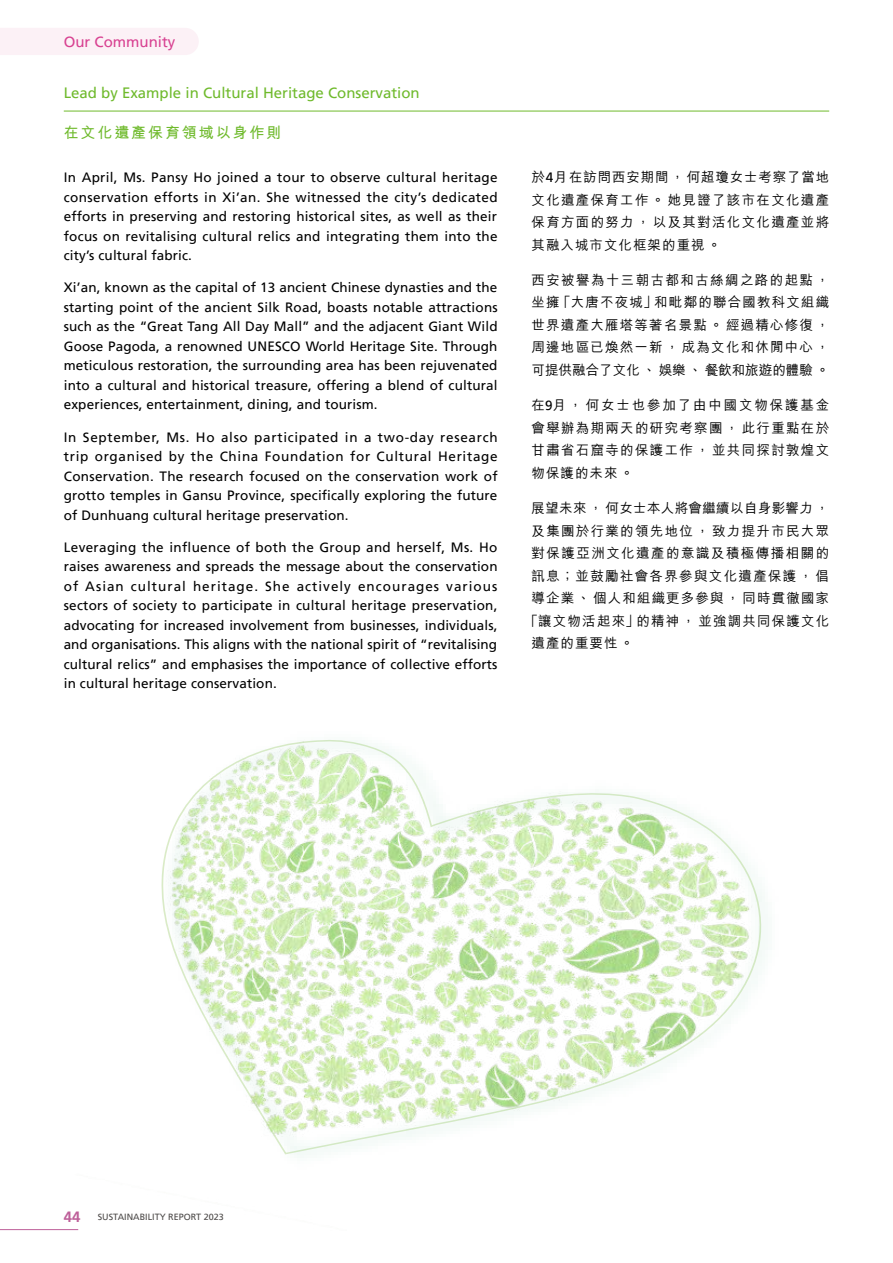
<style>
.page{position:relative;width:893px;height:1263px;background:#fff}
.page>*{position:absolute;margin:0;border:0;box-sizing:border-box;transform-origin:0 0}
.t1{font:15px "Frutiger LT";color:#6fba2c}
.t2{font:15px "M Hei Bold HKSCS";letter-spacing:.125em;color:#6fba2c}
.t3{font:15px "Frutiger LT";color:#d84191}
.t4{font:13.5px/19.5px "Frutiger LT";letter-spacing:.01em;color:#000;text-align:justify}
.t5{font:13.5px/22.5px "M Hei Medium HKSCS";letter-spacing:.095em;color:#000;text-align:justify}
.t6{font:13.5px "M Hei Medium HKSCS";letter-spacing:.025em;color:#000}
.t7{font:9px "Frutiger LT";color:#4c4948}
.s1{font-family:"Frutiger LT"}
.s2{font-family:"Frutiger LT Std";font-weight:700;font-size:15px;color:#be609a}
</style>
<div class="page">
<div style="left:0;top:28px;width:199px;height:27px;background:#fcf1f6"></div>
<hr style="left:0;top:1229px;width:78px;height:1px;background:#be609a">
<hr style="left:64px;top:111px;width:765px;height:1px;background:#6fba2c">
<img style="left:64px;top:740px;width:701px;height:490px">
<p class="t3" style="left:64px;top:33px;width:113px">Our Community</p>
<p class="t1" style="left:64px;top:84px;width:357px">Lead by Example in Cultural Heritage Conservation</p>
<p class="t2" style="left:64px;top:122px;width:219px">在文化遺產保育領域以身作則</p>
<p class="t4" style="left:64px;top:168px;width:435px">In April, Ms. Pansy Ho joined a tour to observe cultural heritage conservation efforts in Xi’an. She witnessed the city’s dedicated efforts in preserving and restoring historical sites, as well as their focus on revitalising cultural relics and integrating them into the city’s cultural fabric.</p>
<p class="t4" style="left:64px;top:278px;width:435px">Xi’an, known as the capital of 13 ancient Chinese dynasties and the starting point of the ancient Silk Road, boasts notable attractions such as the “Great Tang All Day Mall” and the adjacent Giant Wild Goose Pagoda, a renowned UNESCO World Heritage Site. Through meticulous restoration, the surrounding area has been rejuvenated into a cultural and historical treasure, offering a blend of cultural experiences, entertainment, dining, and tourism.</p>
<p class="t4" style="left:64px;top:427px;width:435px">In September, Ms. Ho also participated in a two-day research trip organised by the China Foundation for Cultural Heritage Conservation. The research focused on the conservation work of grotto temples in Gansu Province, specifically exploring the future of Dunhuang cultural heritage preservation.</p>
<p class="t4" style="left:64px;top:537px;width:435px">Leveraging the influence of both the Group and herself, Ms. Ho raises awareness and spreads the message about the conservation of Asian cultural heritage. She actively encourages various sectors of society to participate in cultural heritage preservation, advocating for increased involvement from businesses, individuals, and organisations. This aligns with the national spirit of “revitalising cultural relics” and emphasises the importance of collective efforts in cultural heritage conservation.</p>
<p class="t5" style="left:531px;top:165px;width:299px">於<span class="s1">4</span>月在訪問西安期間，何超瓊女士考察了當地文化遺產保育工作。她見證了該市在文化遺產保育方面的努力，以及其對活化文化遺產並將其融入城市文化框架的重視。</p>
<p class="t5" style="left:531px;top:268px;width:299px">西安被譽為十三朝古都和古絲綢之路的起點，坐擁「大唐不夜城」和毗鄰的聯合國教科文組織世界遺產大雁塔等著名景點。經過精心修復，周邊地區已煥然一新，成為文化和休閒中心，可提供融合了文化、娛樂、餐飲和旅遊的體驗。</p>
<p class="t5" style="left:531px;top:393px;width:299px">在<span class="s1">9</span>月，何女士也參加了由中國文物保護基金會舉辦為期兩天的研究考察團，此行重點在於甘肅省石窟寺的保護工作，並共同探討敦煌文物保護的未來。</p>
<p class="t6" style="left:531px;top:498px;width:299px">展望未來，何女士本人將會繼續以自身影響力，</p>
<p class="t5" style="left:531px;top:518px;width:299px">及集團於行業的領先地位，致力提升市民大眾</p>
<p class="t5" style="left:531px;top:541px;width:299px">對保護亞洲文化遺產的意識及積極傳播相關的</p>
<p class="t5" style="left:531px;top:563px;width:299px">訊息；並鼓勵社會各界參與文化遺產保護，倡</p>
<p class="t5" style="left:531px;top:586px;width:299px">導企業、個人和組織更多參與，同時貫徹國家</p>
<p class="t5" style="left:525px;top:608px;width:306px">「讓文物活起來」的精神，並強調共同保護文化</p>
<p class="t5" style="left:531px;top:631px;width:104px">遺產的重要性。</p>
<p class="t7" style="left:64px;top:1211px;width:161px"><span class="s2">44</span> SUSTAINABILITY REPORT 2023</p>
</div>
